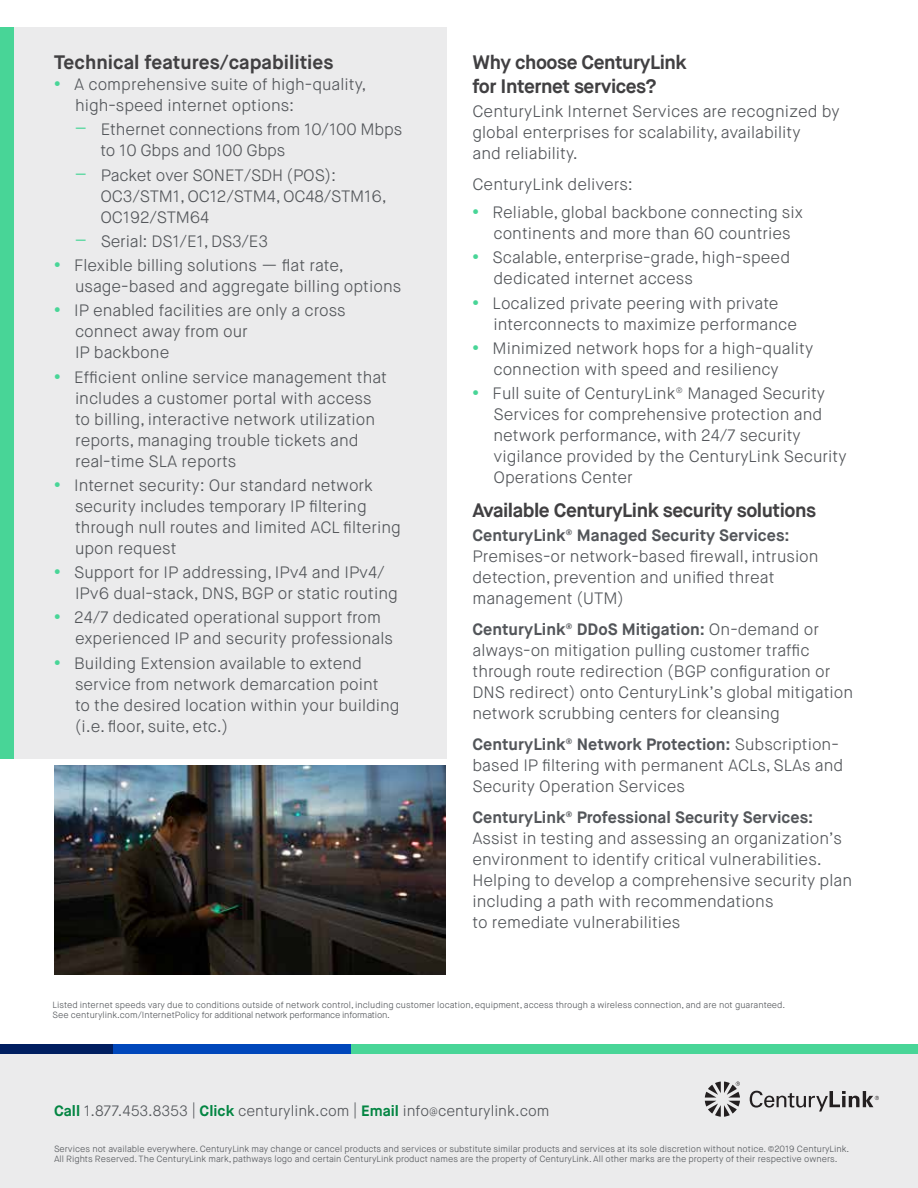
<style>
.page{position:relative;width:918px;height:1188px;background:#fff}
.page>*{position:absolute;margin:0;border:0;box-sizing:border-box;transform-origin:0 0}
.t1{font:700 19.5px/24px "Maison Neue";letter-spacing:-.025em;color:#414042}
.t2{font:700 19.5px "Maison Neue";color:#414042}
.t3{font:300 16.5px/21px "Maison Neue";color:#53565a}
.t4{font:700 16.5px "Maison Neue";color:#53565a}
.t5{font:300 15px "Maison Neue";color:#53565a}
.t6{font:300 9px/10.5px "Maison Neue";color:#53565a}
.s1{font-weight:700;font-size:19.5px;color:#48d597}
.s2{font-size:19.5px;color:#48d597}
.s3{font-weight:700}
.s4{font-weight:700;color:#038542}
.s5{font-size:12px}
</style>
<div class="page">
<div style="left:0;top:1050px;width:918px;height:138px;background:#ebebec"></div>
<div style="left:351px;top:1044px;width:567px;height:10px;background:#48d597"></div>
<div style="left:0;top:1044px;width:113px;height:10px;background:#001e60"></div>
<div style="left:113px;top:1044px;width:238px;height:10px;background:#0047bb"></div>
<svg style="left:705px;top:1082px;width:35px;height:35px"></svg>
<svg style="left:750px;top:1091px;width:129px;height:21px"></svg>
<div style="left:14px;top:27px;width:433px;height:732px;background:#ebebec"></div>
<div style="left:0;top:27px;width:14px;height:732px;background:#48d597"></div>
<img style="left:54px;top:766px;width:392px;height:208px">
<p class="t2" style="left:54px;top:50px;width:281px">Technical features/capabilities</p>
<p class="t3" style="left:75px;top:74px;width:293px;text-indent:-21px"><span class="s1">•</span> A comprehensive suite of high-quality, high-speed internet options:</p>
<p class="t3" style="left:101px;top:119px;width:303px;text-indent:-26px"><span class="s2">–</span> Ethernet connections from 10/100 Mbps to 10 Gbps and 100 Gbps</p>
<p class="t3" style="left:101px;top:165px;width:288px;text-indent:-26px"><span class="s2">–</span> Packet over SONET/SDH (POS):<br>OC3/STM1, OC12/STM4, OC48/STM16,<br>OC192/STM64</p>
<p class="t3" style="left:75px;top:231px;width:195px"><span class="s2">–</span> Serial: DS1/E1, DS3/E3</p>
<p class="t3" style="left:75px;top:255px;width:328px;text-indent:-21px"><span class="s1">•</span> Flexible billing solutions — flat rate, usage-based and aggregate billing options</p>
<p class="t3" style="left:75px;top:300px;width:272px;text-indent:-21px"><span class="s1">•</span> IP enabled facilities are only a cross connect away from our<br>IP backbone</p>
<p class="t3" style="left:75px;top:367px;width:314px;text-indent:-21px"><span class="s1">•</span> Efficient online service management that includes a customer portal with access to billing, interactive network utilization reports, managing trouble tickets and real-time SLA reports</p>
<p class="t3" style="left:75px;top:475px;width:328px;text-indent:-21px"><span class="s1">•</span> Internet security: Our standard network security includes temporary IP filtering through null routes and limited ACL filtering upon request</p>
<p class="t3" style="left:75px;top:562px;width:324px;text-indent:-21px"><span class="s1">•</span> Support for IP addressing, IPv4 and IPv4/<br>IPv6 dual-stack, DNS, BGP or static routing</p>
<p class="t3" style="left:75px;top:607px;width:319px;text-indent:-21px"><span class="s1">•</span> 24/7 dedicated operational support from experienced IP and security professionals</p>
<p class="t3" style="left:75px;top:652px;width:326px;text-indent:-21px"><span class="s1">•</span> Building Extension available to extend service from network demarcation point<br>to the desired location within your building (i.e. floor, suite, etc.)</p>
<p class="t1" style="left:472px;top:50px;width:216px">Why choose CenturyLink for Internet services?</p>
<p class="t3" style="left:472px;top:101px;width:369px">CenturyLink Internet Services are recognized by global enterprises for scalability, availability<br>and reliability.</p>
<p class="t3" style="left:472px;top:174px;width:162px">CenturyLink delivers:</p>
<p class="t3" style="left:472px;top:202px;width:332px;text-align:center"><span class="s1">•</span> Reliable, global backbone connecting six continents and more than 60 countries</p>
<p class="t3" style="left:494px;top:247px;width:298px;text-indent:-21px"><span class="s1">•</span> Scalable, enterprise-grade, high-speed dedicated internet access</p>
<p class="t3" style="left:494px;top:293px;width:305px;text-indent:-21px"><span class="s1">•</span> Localized private peering with private interconnects to maximize performance</p>
<p class="t3" style="left:494px;top:338px;width:321px;text-indent:-21px"><span class="s1">•</span> Minimized network hops for a high-quality connection with speed and resiliency</p>
<p class="t3" style="left:494px;top:383px;width:355px;text-indent:-21px"><span class="s1">•</span> Full suite of CenturyLink® Managed Security Services for comprehensive protection and network performance, with 24/7 security vigilance provided by the CenturyLink Security Operations Center</p>
<p class="t1" style="left:472px;top:498px;width:345px">Available CenturyLink security solutions</p>
<p class="t4" style="left:472px;top:525px;width:319px">CenturyLink® Managed Security Services:</p>
<p class="t3" style="left:472px;top:546px;width:348px">Premises-or network-based firewall, intrusion detection, prevention and unified threat management (UTM)</p>
<p class="t3" style="left:472px;top:619px;width:382px"><span class="s3">CenturyLink® DDoS Mitigation:</span> On-demand or always-on mitigation pulling customer traffic through route redirection (BGP configuration or DNS redirect) onto CenturyLink’s global mitigation network scrubbing centers for cleansing</p>
<p class="t3" style="left:472px;top:734px;width:372px"><span class="s3">CenturyLink® Network Protection:</span> Subscription&shy;based IP filtering with permanent ACLs, SLAs and<br>Security Operation Services</p>
<p class="t4" style="left:472px;top:807px;width:342px">CenturyLink® Professional Security Services:</p>
<p class="t3" style="left:472px;top:828px;width:381px">Assist in testing and assessing an organization’s environment to identify critical vulnerabilities.<br>Helping to develop a comprehensive security plan including a path with recommendations<br>to remediate vulnerabilities</p>
<p class="t6" style="left:52px;top:1000px;width:734px">Listed internet speeds vary due to conditions outside of network control, including customer location, equipment, access through a wireless connection, and are not guaranteed.<br>See centurylink.com/InternetPolicy for additional network performance information.</p>
<p class="t5" style="left:54px;top:1101px;width:497px"><span class="s4">Call</span> 1.877.453.8353 | <span class="s4">Click</span> centurylink.com | <span class="s4">Email</span> info<span class="s5">@</span>centurylink.com</p>
<p class="t6" style="left:54px;top:1144px;width:797px">Services not available everywhere. CenturyLink may change or cancel products and services or substitute similar products and services at its sole discretion without notice. ©2019 CenturyLink.<br>All Rights Reserved. The CenturyLink mark, pathways logo and certain CenturyLink product names are the property of CenturyLink. All other marks are the property of their respective owners.</p>
</div>
